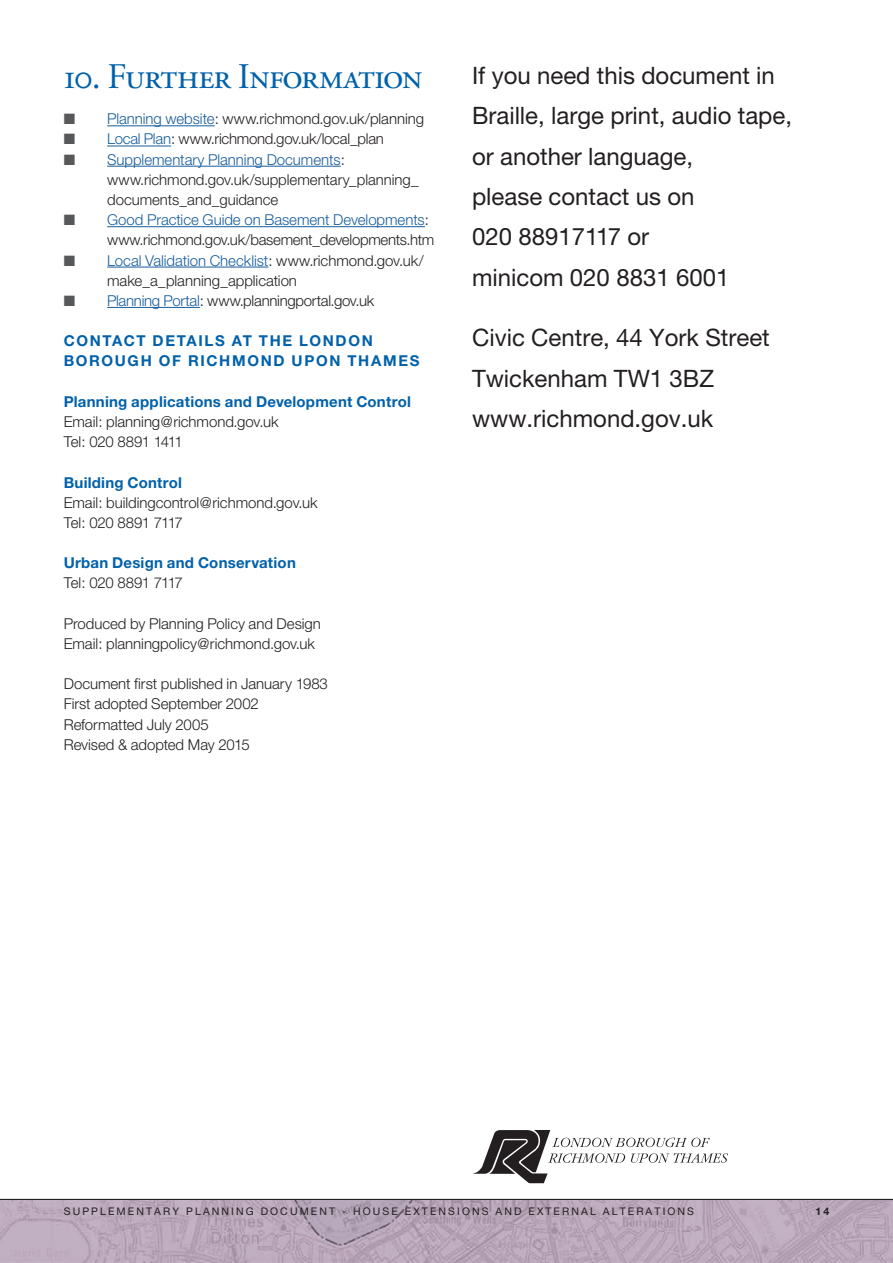
<style>
.page{position:relative;width:893px;height:1263px;background:#fff}
.page>*{position:absolute;margin:0;border:0;box-sizing:border-box;transform-origin:0 0}
.t1{font:36px "Adobe Garamond Regular SC";letter-spacing:-.025em;color:#0161aa}
.t2{font:24px/40.3px "Helvetica Neue CE";color:#231f20}
.t3{font:300 15px/20.1px "Helvetica Neue CE";letter-spacing:-.005em;color:#231f20}
.t4{font:700 15px "Helvetica Neue CE";letter-spacing:.015em;color:#0161aa}
.t5{font:700 15px/20.2px "Helvetica Neue CE";letter-spacing:.11em;color:#0161aa}
.t6{font:300 15px "Helvetica Neue CE";letter-spacing:-.03em;color:#231f20}
.t7{font:10.5px "Helvetica Neue CE";letter-spacing:.2em;color:#231f20}
.t8{font:700 10.5px "Helvetica Neue CE";color:#231f20}
.s1{color:#57585a}
.s2{color:#175d9e}
</style>
<div class="page">
<img style="left:0;top:1200px;width:893px;height:63px">
<hr style="left:0;top:1199px;width:893px;height:1px;background:#231f20">
<hr style="left:107px;top:125px;width:108px;height:1px;background:#175d9e">
<hr style="left:107px;top:146px;width:64px;height:1px;background:#175d9e">
<hr style="left:107px;top:166px;width:234px;height:1px;background:#175d9e">
<hr style="left:107px;top:226px;width:318px;height:1px;background:#175d9e">
<hr style="left:107px;top:267px;width:161px;height:1px;background:#175d9e">
<hr style="left:107px;top:307px;width:93px;height:1px;background:#175d9e">
<svg style="left:473px;top:1130px;width:255px;height:53px"></svg>
<h1 class="t1" style="left:64px;top:58px;width:360px">10. Further Information</h1>
<p class="t3" style="left:64px;top:109px;width:362px"><span class="s1">■</span> <span class="s2">Planning website</span>: www.richmond.gov.uk/planning</p>
<p class="t3" style="left:64px;top:129px;width:322px"><span class="s1">■</span> <span class="s2">Local Plan</span>: www.richmond.gov.uk/local_plan</p>
<p class="t3" style="left:107px;top:149px;width:313px;text-indent:-43px"><span class="s1">■</span> <span class="s2">Supplementary Planning Documents</span>: www.richmond.gov.uk/supplementary_planning_ documents_and_guidance</p>
<p class="t3" style="left:107px;top:210px;width:329px;text-indent:-43px"><span class="s1">■</span> <span class="s2">Good Practice Guide on Basement Developments</span>: www.richmond.gov.uk/basement_developments.htm</p>
<p class="t3" style="left:107px;top:250px;width:318px;text-indent:-43px"><span class="s1">■</span> <span class="s2">Local Validation Checklist</span>: www.richmond.gov.uk/ make_a_planning_application</p>
<p class="t3" style="left:64px;top:290px;width:312px"><span class="s1">■</span> <span class="s2">Planning Portal</span>: www.planningportal.gov.uk</p>
<p class="t5" style="left:64px;top:331px;width:357px">CONTACT DETAILS AT THE LONDON<br>BOROUGH OF RICHMOND UPON THAMES</p>
<p class="t4" style="left:64px;top:392px;width:349px">Planning applications and Development Control</p>
<p class="t3" style="left:64px;top:411px;width:216px">Email: planning@richmond.gov.uk<br>Tel: 020 8891 1411</p>
<p class="t4" style="left:64px;top:473px;width:120px">Building Control</p>
<p class="t3" style="left:64px;top:492px;width:255px">Email: buildingcontrol@richmond.gov.uk<br>Tel: 020 8891 7117</p>
<p class="t4" style="left:64px;top:554px;width:234px">Urban Design and Conservation</p>
<p class="t6" style="left:64px;top:574px;width:121px">Tel: 020 8891 7117</p>
<p class="t3" style="left:64px;top:613px;width:259px">Produced by Planning Policy and Design<br>Email: planningpolicy@richmond.gov.uk</p>
<p class="t3" style="left:64px;top:674px;width:266px">Document first published in January 1983<br>First adopted September 2002<br>Reformatted July 2005<br>Revised &amp; adopted May 2015</p>
<h2 class="t2" style="left:472px;top:55px;width:322px">If you need this document in<br>Braille, large print, audio tape, or another language,<br>please contact us on<br>020 88917117 or<br>minicom 020 8831 6001</h2>
<h2 class="t2" style="left:472px;top:318px;width:299px">Civic Centre, 44 York Street<br>Twickenham TW1 3BZ www.richmond.gov.uk</h2>
<p class="t7" style="left:64px;top:1205px;width:632px">SUPPLEMENTARY PLANNING DOCUMENT - HOUSE EXTENSIONS AND EXTERNAL ALTERATIONS</p>
<p class="t8" style="left:815px;top:1205px;width:15px">14</p>
</div>
